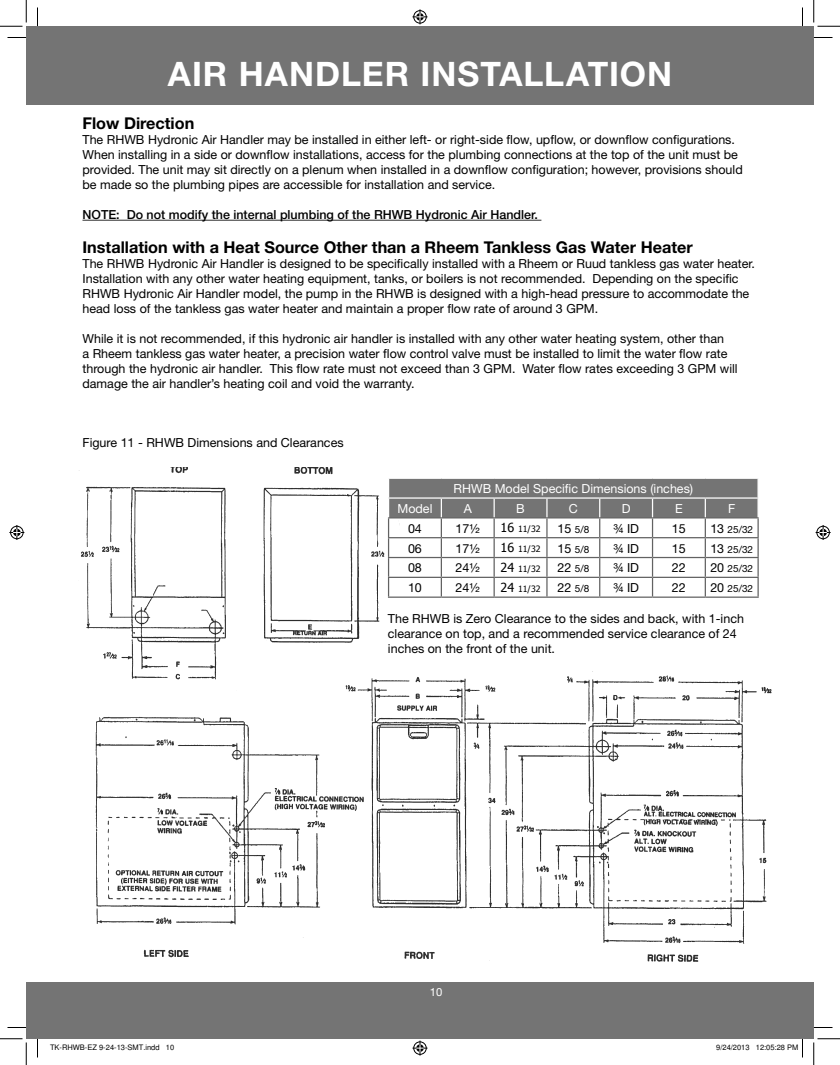
<style>
.page{position:relative;width:840px;height:1065px;background:#fff}
.page>*{position:absolute;margin:0;border:0;box-sizing:border-box;transform-origin:0 0}
.t1{font:700 33.75px "Helvetica Neue";letter-spacing:.03em;color:#fff}
.t2{font:700 16.25px "Helvetica Neue";color:#000}
.t3{font:12.5px/15px "Helvetica Neue";color:#000}
.t4{font:500 12.5px "Helvetica Neue";color:#000}
.t5{font:12.5px "Helvetica Neue";color:#fff}
.t6{font:11.25px "Helvetica Neue";color:#fff}
.t7{font:10px "Helvetica Neue";color:#000}
.t8{font:8.75px "Tahoma";color:#000}
.t9{font:7.5px "Helvetica";color:#000}
.s1{font-size:12.5px}
</style>
<div class="page">
<div style="left:26px;top:982px;width:788px;height:57px;background:#747474"></div>
<div style="left:26px;top:26px;width:788px;height:79px;background:#747474"></div>
<img style="left:79px;top:468px;width:693px;height:494px">
<hr style="left:388px;top:597px;width:53px;height:1px;background:#626262">
<hr style="left:441px;top:597px;width:53px;height:1px;background:#626262">
<hr style="left:494px;top:597px;width:53px;height:1px;background:#626262">
<hr style="left:547px;top:597px;width:53px;height:1px;background:#626262">
<hr style="left:600px;top:597px;width:53px;height:1px;background:#626262">
<hr style="left:653px;top:597px;width:52px;height:1px;background:#626262">
<hr style="left:705px;top:597px;width:54px;height:1px;background:#626262">
<svg style="left:388px;top:478px;width:371px;height:119px"></svg>
<hr style="left:83px;top:220px;width:458px;height:1px;background:#2d2d2d">
<svg style="left:8px;top:37px;width:18px;height:1px"></svg>
<svg style="left:814px;top:37px;width:19px;height:1px"></svg>
<svg style="left:8px;top:1027px;width:18px;height:1px"></svg>
<svg style="left:814px;top:1027px;width:19px;height:1px"></svg>
<svg style="left:37px;top:7px;width:1px;height:19px"></svg>
<svg style="left:37px;top:1039px;width:1px;height:18px"></svg>
<svg style="left:802px;top:7px;width:1px;height:19px"></svg>
<svg style="left:0;top:0;width:27px;height:27px"></svg>
<svg style="left:0;top:1039px;width:27px;height:26px"></svg>
<svg style="left:814px;top:0;width:26px;height:27px"></svg>
<svg style="left:814px;top:1039px;width:26px;height:26px"></svg>
<svg style="left:413px;top:9px;width:15px;height:15px"></svg>
<svg style="left:413px;top:1041px;width:15px;height:15px"></svg>
<svg style="left:9px;top:525px;width:15px;height:15px"></svg>
<svg style="left:816px;top:525px;width:15px;height:15px"></svg>
<svg style="left:802px;top:1039px;width:1px;height:18px"></svg>
<h1 class="t1" style="left:168px;top:53px;width:506px">AIR HANDLER INSTALLATION</h1>
<h2 class="t2" style="left:83px;top:113px;width:113px">Flow Direction</h2>
<p class="t3" style="left:83px;top:132px;width:662px">The RHWB Hydronic Air Handler may be installed in either left- or right-side flow, upflow, or downflow configurations.<br>When installing in a side or downflow installations, access for the plumbing connections at the top of the unit must be provided. The unit may sit directly on a plenum when installed in a downflow configuration; however, provisions should be made so the plumbing pipes are accessible for installation and service.</p>
<p class="t4" style="left:83px;top:207px;width:457px">NOTE: Do not modify the internal plumbing of the RHWB Hydronic Air Handler.</p>
<h2 class="t2" style="left:83px;top:238px;width:612px">Installation with a Heat Source Other than a Rheem Tankless Gas Water Heater</h2>
<p class="t3" style="left:83px;top:256px;width:674px">The RHWB Hydronic Air Handler is designed to be specifically installed with a Rheem or Ruud tankless gas water heater.<br>Installation with any other water heating equipment, tanks, or boilers is not recommended. Depending on the specific RHWB Hydronic Air Handler model, the pump in the RHWB is designed with a high-head pressure to accommodate the head loss of the tankless gas water heater and maintain a proper flow rate of around 3 GPM.</p>
<p class="t3" style="left:83px;top:331px;width:657px">While it is not recommended, if this hydronic air handler is installed with any other water heating system, other than<br>a Rheem tankless gas water heater, a precision water flow control valve must be installed to limit the water flow rate through the hydronic air handler. This flow rate must not exceed than 3 GPM. Water flow rates exceeding 3 GPM will damage the air handler’s heating coil and void the warranty.</p>
<p class="t3" style="left:83px;top:435px;width:263px">Figure 11 - RHWB Dimensions and Clearances</p>
<p class="t5" style="left:454px;top:481px;width:241px">RHWB Model Specific Dimensions (inches)</p>
<p class="t5" style="left:397px;top:501px;width:36px">Model</p>
<p class="t5" style="left:464px;top:501px;width:10px">A</p>
<p class="t5" style="left:516px;top:501px;width:10px">B</p>
<p class="t5" style="left:569px;top:501px;width:11px">C</p>
<p class="t5" style="left:622px;top:501px;width:10px">D</p>
<p class="t5" style="left:675px;top:501px;width:9px">E</p>
<p class="t5" style="left:728px;top:501px;width:9px">F</p>
<p class="t3" style="left:408px;top:521px;width:15px">04</p>
<p class="t3" style="left:456px;top:521px;width:26px">17½</p>
<p class="t8" style="left:501px;top:523px;width:42px"><span class="s1">16</span> 11/32</p>
<p class="t7" style="left:557px;top:523px;width:33px"><span class="s1">15</span> 5/8</p>
<p class="t3" style="left:613px;top:521px;width:27px">¾ ID</p>
<p class="t3" style="left:672px;top:521px;width:15px">15</p>
<p class="t7" style="left:710px;top:523px;width:44px"><span class="s1">13</span> 25/32</p>
<p class="t3" style="left:408px;top:540px;width:15px">06</p>
<p class="t3" style="left:456px;top:540px;width:26px">17½</p>
<p class="t8" style="left:501px;top:543px;width:42px"><span class="s1">16</span> 11/32</p>
<p class="t7" style="left:557px;top:543px;width:33px"><span class="s1">15</span> 5/8</p>
<p class="t3" style="left:613px;top:540px;width:27px">¾ ID</p>
<p class="t3" style="left:672px;top:540px;width:15px">15</p>
<p class="t7" style="left:710px;top:543px;width:44px"><span class="s1">13</span> 25/32</p>
<p class="t3" style="left:408px;top:560px;width:15px">08</p>
<p class="t3" style="left:456px;top:560px;width:26px">24½</p>
<p class="t8" style="left:501px;top:563px;width:42px"><span class="s1">24</span> 11/32</p>
<p class="t7" style="left:557px;top:563px;width:33px"><span class="s1">22</span> 5/8</p>
<p class="t3" style="left:613px;top:560px;width:27px">¾ ID</p>
<p class="t3" style="left:672px;top:560px;width:15px">22</p>
<p class="t7" style="left:710px;top:563px;width:44px"><span class="s1">20</span> 25/32</p>
<p class="t3" style="left:408px;top:580px;width:15px">10</p>
<p class="t3" style="left:456px;top:580px;width:26px">24½</p>
<p class="t8" style="left:501px;top:583px;width:42px"><span class="s1">24</span> 11/32</p>
<p class="t7" style="left:557px;top:583px;width:33px"><span class="s1">22</span> 5/8</p>
<p class="t3" style="left:613px;top:580px;width:27px">¾ ID</p>
<p class="t3" style="left:672px;top:580px;width:15px">22</p>
<p class="t7" style="left:710px;top:583px;width:44px"><span class="s1">20</span> 25/32</p>
<p class="t3" style="left:388px;top:611px;width:358px">The RHWB is Zero Clearance to the sides and back, with 1-inch clearance on top, and a recommended service clearance of 24 inches on the front of the unit.</p>
<p class="t6" style="left:430px;top:985px;width:14px">10</p>
<p class="t9" style="left:50px;top:1043px;width:126px">TK-RHWB-EZ 9-24-13-SMT.indd 10</p>
<p class="t9" style="left:716px;top:1043px;width:84px">9/24/2013 12:05:28 PM</p>
</div>
